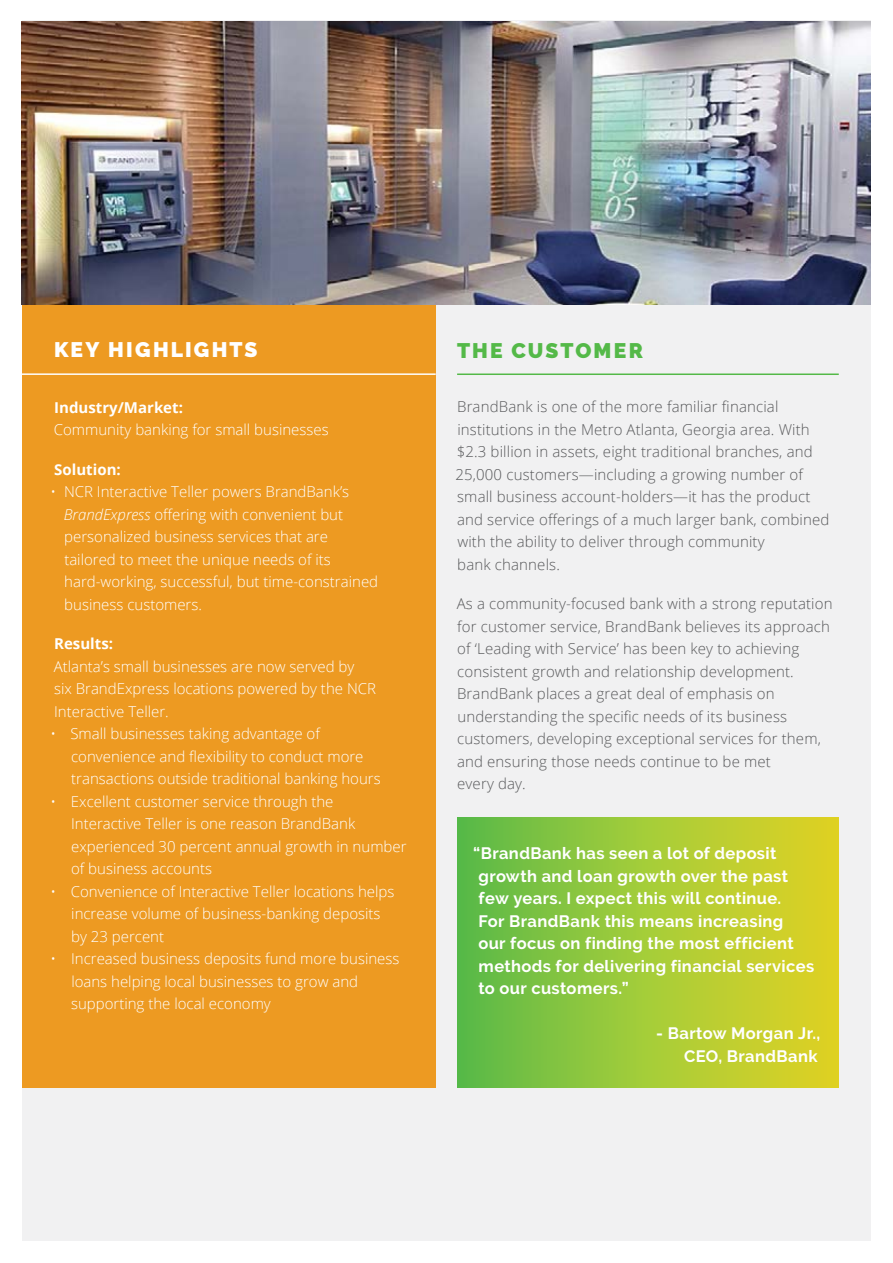
<style>
.page{position:relative;width:893px;height:1263px;background:#fff}
.page>*{position:absolute;margin:0;border:0;box-sizing:border-box;transform-origin:0 0}
.t1{font:900 21px "Raleway";letter-spacing:.105em;color:#fff}
.t2{font:900 21px "Raleway";letter-spacing:.1em;color:#54b948}
.t3{font:700 16.5px/22.5px "Raleway";letter-spacing:.02em;color:#fff}
.t4{font:300 15px/22.5px "Open Sans";color:#fff}
.t5{font:300 15px/22.5px "Open Sans";letter-spacing:.01em;color:#58595b}
.t6{font:700 15px "Open Sans";color:#fff}
.s1{font-style:italic}
</style>
<div class="page">
<div style="left:22px;top:20px;width:849px;height:1221px;background:#f1f1f2"></div>
<div style="left:22px;top:305px;width:414px;height:783px;background:#ed9a22"></div>
<hr style="left:22px;top:373px;width:414px;height:2px;background:#fff">
<img style="left:22px;top:21px;width:849px;height:284px">
<hr style="left:457px;top:373px;width:382px;height:2px;background:#54b948">
<div style="left:457px;top:818px;width:382px;height:270px;background:linear-gradient(to right,#5dbd4b,#e5d524)"></div>
<h1 class="t1" style="left:54px;top:337px;width:205px">KEY HIGHLIGHTS</h1>
<p class="t6" style="left:54px;top:396px;width:130px">Industry/Market:</p>
<p class="t4" style="left:54px;top:418px;width:276px">Community banking for small businesses</p>
<p class="t6" style="left:54px;top:458px;width:68px">Solution:</p>
<p class="t4" style="left:64px;top:480px;width:316px;text-indent:-13px">• NCR Interactive Teller powers BrandBank’s <span class="s1">BrandExpress</span> offering with convenient but personalized business services that are tailored to meet the unique needs of its hard-working, successful, but time-constrained business customers.</p>
<p class="t6" style="left:54px;top:633px;width:60px">Results:</p>
<p class="t4" style="left:54px;top:654px;width:324px">Atlanta’s small businesses are now served by<br>six BrandExpress locations powered by the NCR<br>Interactive Teller.</p>
<p class="t4" style="left:71px;top:722px;width:311px;text-indent:-21px">• Small businesses taking advantage of convenience and flexibility to conduct more transactions outside traditional banking hours</p>
<p class="t4" style="left:71px;top:789px;width:337px;text-indent:-21px">• Excellent customer service through the Interactive Teller is one reason BrandBank experienced 30 percent annual growth in number of business accounts</p>
<p class="t4" style="left:71px;top:879px;width:325px;text-indent:-21px">• Convenience of Interactive Teller locations helps increase volume of business-banking deposits by 23 percent</p>
<p class="t4" style="left:71px;top:947px;width:330px;text-indent:-20px">• Increased business deposits fund more business loans helping local businesses to grow and supporting the local economy</p>
<h1 class="t2" style="left:457px;top:338px;width:187px">THE CUSTOMER</h1>
<p class="t5" style="left:455px;top:395px;width:375px">BrandBank is one of the more familiar financial institutions in the Metro Atlanta, Georgia area. With $2.3 billion in assets, eight traditional branches, and 25,000 customers—including a growing number of small business account-holders—it has the product and service offerings of a much larger bank, combined with the ability to deliver through community<br>bank channels.</p>
<p class="t5" style="left:457px;top:592px;width:377px">As a community-focused bank with a strong reputation for customer service, BrandBank believes its approach of ‘Leading with Service’ has been key to achieving consistent growth and relationship development.<br>BrandBank places a great deal of emphasis on understanding the specific needs of its business customers, developing exceptional services for them, and ensuring those needs continue to be met<br>every day.</p>
<p class="t3" style="left:478px;top:842px;width:337px;text-indent:-5px">“BrandBank has seen a lot of deposit growth and loan growth over the past few years. I expect this will continue.<br>For BrandBank this means increasing our focus on finding the most efficient methods for delivering financial services to our customers.”</p>
<p class="t3" style="left:656px;top:1022px;width:166px;text-align:right">- Bartow Morgan Jr.,<br>CEO, BrandBank</p>
</div>
